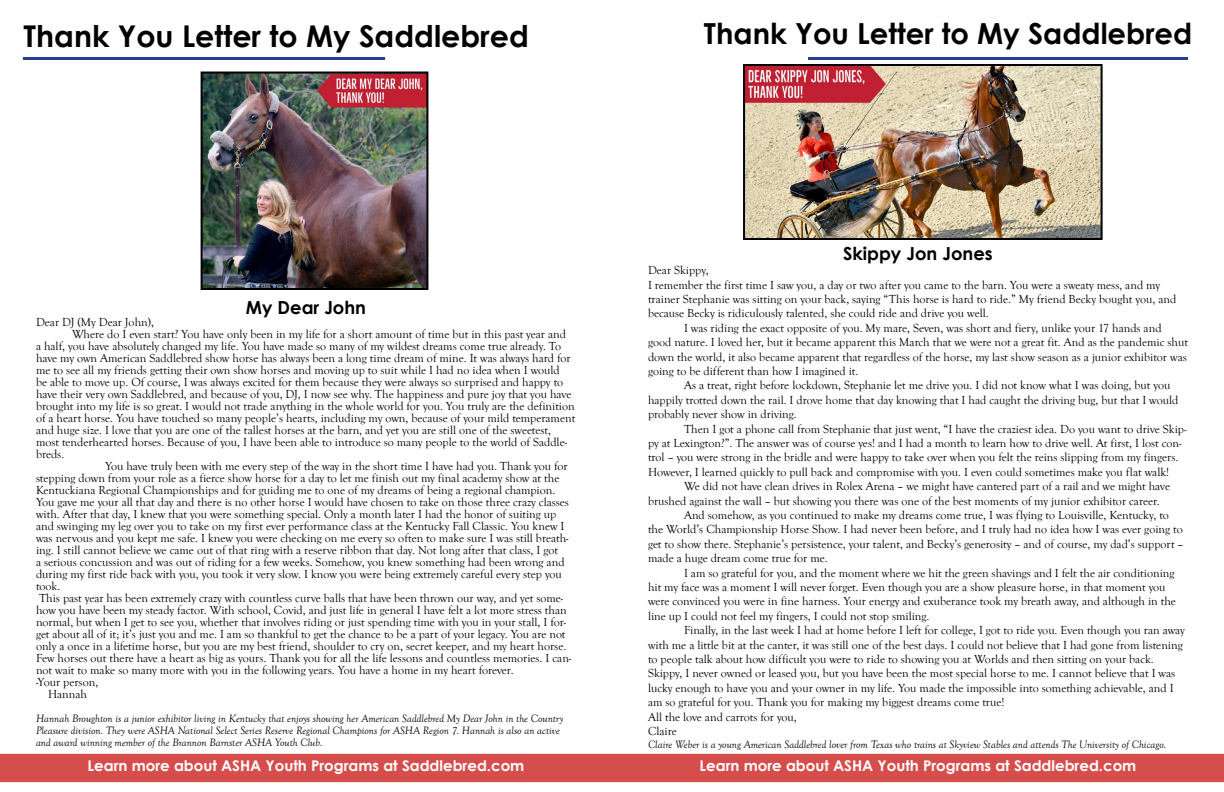
<style>
.page{position:relative;width:1224px;height:792px;background:#fff}
.page>*{position:absolute;margin:0;border:0;box-sizing:border-box;transform-origin:0 0}
.t1{font:700 30px "Century Gothic";color:#000}
.t2{font:700 29px "Century Gothic";color:#000}
.t3{font:700 18px "Century Gothic";color:#000}
.t4{font:700 15px "Century Gothic";color:#fff}
.t5{font:12px/14.4px "Goudy Old Style T";color:#000}
.t6{font:italic 11px/12px "Goudy Old Style T";color:#000}
</style>
<div class="page">
<hr style="left:23px;top:57px;width:362px;height:3px;background:#25408f">
<img style="left:204px;top:75px;width:221px;height:212px">
<div style="left:201px;top:72px;width:227px;height:218px;border:2px solid #000"></div>
<div style="left:0;top:754px;width:611px;height:28px;background:#d64e4b"></div>
<hr style="left:808px;top:57px;width:380px;height:3px;background:#25408f">
<img style="left:746px;top:67px;width:354px;height:170px">
<div style="left:743px;top:64px;width:360px;height:176px;border:2px solid #000"></div>
<div style="left:612px;top:754px;width:611px;height:28px;background:#d64e4b"></div>
<h1 class="t1" style="left:24px;top:13px;width:507px">Thank You Letter to My Saddlebred</h1>
<h2 class="t2" style="left:704px;top:11px;width:490px">Thank You Letter to My Saddlebred</h2>
<h3 class="t3" style="left:246px;top:294px;width:122px">My Dear John</h3>
<p class="t5" style="left:36px;top:315px;width:120px">Dear DJ (My Dear John),</p>
<p class="t5" style="left:72px;top:327px;width:496px">Where do I even start? You have only been in my life for a short amount of time but in this past year and</p>
<p class="t5" style="left:36px;top:339px;width:527px">a half, you have absolutely changed my life. You have made so many of my wildest dreams come true already. To</p>
<p class="t5" style="left:36px;top:351px;width:536px">have my own American Saddlebred show horse has always been a long time dream of mine. It was always hard for</p>
<p class="t5" style="left:36px;top:363px;width:525px">me to see all my friends getting their own show horses and moving up to suit while I had no idea when I would</p>
<p class="t5" style="left:36px;top:375px;width:529px">be able to move up. Of course, I was always excited for them because they were always so surprised and happy to</p>
<p class="t5" style="left:36px;top:387px;width:537px">have their very own Saddlebred, and because of you, DJ, I now see why. The happiness and pure joy that you have</p>
<p class="t5" style="left:36px;top:399px;width:540px">brought into my life is so great. I would not trade anything in the whole world for you. You truly are the definition</p>
<p class="t5" style="left:36px;top:411px;width:541px">of a heart horse. You have touched so many people’s hearts, including my own, because of your mild temperament</p>
<p class="t5" style="left:36px;top:423px;width:517px">and huge size. I love that you are one of the tallest horses at the barn, and yet you are still one of the sweetest,</p>
<p class="t5" style="left:36px;top:435px;width:533px">most tenderhearted horses. Because of you, I have been able to introduce so many people to the world of Saddle-</p>
<p class="t5" style="left:36px;top:447px;width:30px">breds.</p>
<p class="t5" style="left:105px;top:459px;width:464px">You have truly been with me every step of the way in the short time I have had you. Thank you for</p>
<p class="t5" style="left:36px;top:471px;width:525px">stepping down from your role as a fierce show horse for a day to let me finish out my final academy show at the</p>
<p class="t5" style="left:36px;top:483px;width:521px">Kentuckiana Regional Championships and for guiding me to one of my dreams of being a regional champion.</p>
<p class="t5" style="left:36px;top:495px;width:534px">You gave me your all that day and there is no other horse I would have chosen to take on those three crazy classes</p>
<p class="t5" style="left:36px;top:507px;width:522px">with. After that day, I knew that you were something special. Only a month later I had the honor of suiting up</p>
<p class="t5" style="left:36px;top:519px;width:530px">and swinging my leg over you to take on my first ever performance class at the Kentucky Fall Classic. You knew I</p>
<p class="t5" style="left:36px;top:531px;width:534px">was nervous and you kept me safe. I knew you were checking on me every so often to make sure I was still breath-</p>
<p class="t5" style="left:36px;top:543px;width:523px">ing. I still cannot believe we came out of that ring with a reserve ribbon that day. Not long after that class, I got</p>
<p class="t5" style="left:36px;top:555px;width:530px">a serious concussion and was out of riding for a few weeks. Somehow, you knew something had been wrong and</p>
<p class="t5" style="left:36px;top:567px;width:527px">during my first ride back with you, you took it very slow. I know you were being extremely careful every step you</p>
<p class="t5" style="left:36px;top:579px;width:26px">took.</p>
<p class="t5" style="left:39px;top:591px;width:526px">This past year has been extremely crazy with countless curve balls that have been thrown our way, and yet some-</p>
<p class="t5" style="left:36px;top:603px;width:532px">how you have been my steady factor. With school, Covid, and just life in general I have felt a lot more stress than</p>
<p class="t5" style="left:36px;top:615px;width:531px">normal, but when I get to see you, whether that involves riding or just spending time with you in your stall, I for-</p>
<p class="t5" style="left:36px;top:627px;width:531px">get about all of it; it’s just you and me. I am so thankful to get the chance to be a part of your legacy. You are not</p>
<p class="t5" style="left:36px;top:639px;width:532px">only a once in a lifetime horse, but you are my best friend, shoulder to cry on, secret keeper, and my heart horse.</p>
<p class="t5" style="left:36px;top:651px;width:537px">Few horses out there have a heart as big as yours. Thank you for all the life lessons and countless memories. I can-</p>
<p class="t5" style="left:36px;top:663px;width:479px">not wait to make so many more with you in the following years. You have a home in my heart forever.</p>
<p class="t5" style="left:36px;top:675px;width:64px">-Your person,</p>
<p class="t5" style="left:48px;top:687px;width:41px">Hannah</p>
<p class="t6" style="left:36px;top:713px;width:529px">Hannah Broughton is a junior exhibitor living in Kentucky that enjoys showing her American Saddlebred My Dear John in the Country<br>Pleasure division. They were ASHA National Select Series Reserve Regional Champions for ASHA Region 7. Hannah is also an active and award winning member of the Brannon Barnster ASHA Youth Club.</p>
<p class="t4" style="left:88px;top:755px;width:438px">Learn more about ASHA Youth Programs at Saddlebred.com</p>
<h3 class="t3" style="left:843px;top:240px;width:151px">Skippy Jon Jones</h3>
<p class="t5" style="left:648px;top:263px;width:530px">Dear Skippy,<br>I remember the first time I saw you, a day or two after you came to the barn. You were a sweaty mess, and my trainer Stephanie was sitting on your back, saying “This horse is hard to ride.” My friend Becky bought you, and because Becky is ridiculously talented, she could ride and drive you well.</p>
<p class="t5" style="left:648px;top:321px;width:541px;text-indent:36px">I was riding the exact opposite of you. My mare, Seven, was short and fiery, unlike your 17 hands and good nature. I loved her, but it became apparent this March that we were not a great fit. And as the pandemic shut down the world, it also became apparent that regardless of the horse, my last show season as a junior exhibitor was going to be different than how I imagined it.</p>
<p class="t5" style="left:648px;top:378px;width:532px;text-indent:36px">As a treat, right before lockdown, Stephanie let me drive you. I did not know what I was doing, but you happily trotted down the rail. I drove home that day knowing that I had caught the driving bug, but that I would probably never show in driving.</p>
<p class="t5" style="left:648px;top:422px;width:540px;text-indent:36px">Then I got a phone call from Stephanie that just went, “I have the craziest idea. Do you want to drive Skip&shy;py at Lexington?”. The answer was of course yes! and I had a month to learn how to drive well. At first, I lost con&shy;trol – you were strong in the bridle and were happy to take over when you felt the reins slipping from my fingers.<br>However, I learned quickly to pull back and compromise with you. I even could sometimes make you flat walk!</p>
<p class="t5" style="left:684px;top:479px;width:488px">We did not have clean drives in Rolex Arena – we might have cantered part of a rail and we might have</p>
<p class="t5" style="left:648px;top:494px;width:513px">brushed against the wall – but showing you there was one of the best moments of my junior exhibitor career.</p>
<p class="t5" style="left:684px;top:508px;width:486px">And somehow, as you continued to make my dreams come true, I was flying to Louisville, Kentucky, to</p>
<p class="t5" style="left:648px;top:522px;width:536px">the World’s Championship Horse Show. I had never been before, and I truly had no idea how I was ever going to</p>
<p class="t5" style="left:648px;top:537px;width:537px">get to show there. Stephanie’s persistence, your talent, and Becky’s generosity – and of course, my dad’s support –</p>
<p class="t5" style="left:648px;top:551px;width:181px">made a huge dream come true for me.</p>
<p class="t5" style="left:684px;top:566px;width:492px">I am so grateful for you, and the moment where we hit the green shavings and I felt the air conditioning</p>
<p class="t5" style="left:648px;top:580px;width:519px">hit my face was a moment I will never forget. Even though you are a show pleasure horse, in that moment you</p>
<p class="t5" style="left:648px;top:594px;width:530px">were convinced you were in fine harness. Your energy and exuberance took my breath away, and although in the</p>
<p class="t5" style="left:648px;top:609px;width:283px">line up I could not feel my fingers, I could not stop smiling.</p>
<p class="t5" style="left:684px;top:623px;width:502px">Finally, in the last week I had at home before I left for college, I got to ride you. Even though you ran away</p>
<p class="t5" style="left:648px;top:638px;width:536px">with me a little bit at the canter, it was still one of the best days. I could not believe that I had gone from listening</p>
<p class="t5" style="left:648px;top:652px;width:507px">to people talk about how difficult you were to ride to showing you at Worlds and then sitting on your back.</p>
<p class="t5" style="left:648px;top:666px;width:529px">Skippy, I never owned or leased you, but you have been the most special horse to me. I cannot believe that I was</p>
<p class="t5" style="left:648px;top:681px;width:527px">lucky enough to have you and your owner in my life. You made the impossible into something achievable, and I</p>
<p class="t5" style="left:648px;top:695px;width:358px">am so grateful for you. Thank you for making my biggest dreams come true!</p>
<p class="t5" style="left:648px;top:710px;width:150px">All the love and carrots for you,</p>
<p class="t5" style="left:648px;top:724px;width:30px">Claire</p>
<p class="t6" style="left:648px;top:739px;width:520px">Claire Weber is a young American Saddlebred lover from Texas who trains at Skyview Stables and attends The University of Chicago.</p>
<p class="t4" style="left:700px;top:755px;width:438px">Learn more about ASHA Youth Programs at Saddlebred.com</p>
</div>
